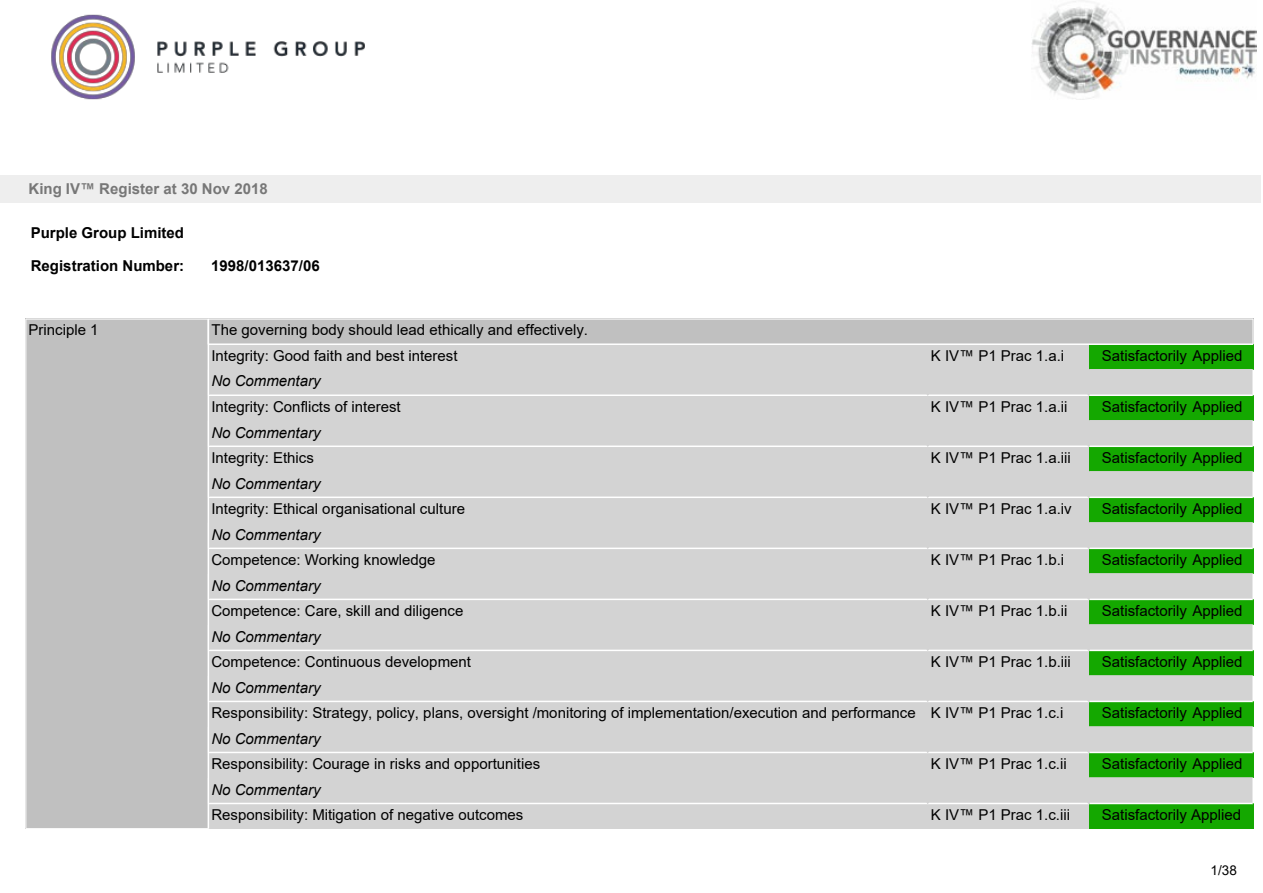
<style>
.page{position:relative;width:1263px;height:893px;background:#fff}
.page>*{position:absolute;margin:0;border:0;box-sizing:border-box;transform-origin:0 0}
.t1{font:15px/25.5px "Arial";color:#000}
.t2{font:italic 15px "Arial";color:#000}
.t3{font:700 15px "Arial";color:#000}
.t4{font:700 15px "Arial";color:#777}
.t5{font:13.5px "Arial";color:#000}
</style>
<div class="page">
<img style="left:51px;top:14px;width:314px;height:86px">
<div style="left:26px;top:319px;width:182px;height:510px;background:#c0c0c0"></div>
<div style="left:208px;top:319px;width:1045px;height:25px;background:#c0c0c0"></div>
<div style="left:208px;top:344px;width:720px;height:26px;background:#d3d3d3"></div>
<div style="left:928px;top:344px;width:161px;height:26px;background:#d3d3d3"></div>
<div style="left:1089px;top:344px;width:164px;height:26px;background:#14a800"></div>
<div style="left:208px;top:395px;width:720px;height:26px;background:#d3d3d3"></div>
<div style="left:928px;top:395px;width:161px;height:26px;background:#d3d3d3"></div>
<div style="left:1089px;top:395px;width:164px;height:26px;background:#14a800"></div>
<div style="left:208px;top:446px;width:720px;height:26px;background:#d3d3d3"></div>
<div style="left:928px;top:446px;width:161px;height:26px;background:#d3d3d3"></div>
<div style="left:1089px;top:446px;width:164px;height:26px;background:#14a800"></div>
<div style="left:208px;top:497px;width:720px;height:26px;background:#d3d3d3"></div>
<div style="left:928px;top:497px;width:161px;height:26px;background:#d3d3d3"></div>
<div style="left:1089px;top:497px;width:164px;height:26px;background:#14a800"></div>
<div style="left:208px;top:548px;width:720px;height:26px;background:#d3d3d3"></div>
<div style="left:928px;top:548px;width:161px;height:26px;background:#d3d3d3"></div>
<div style="left:1089px;top:548px;width:164px;height:26px;background:#14a800"></div>
<div style="left:208px;top:599px;width:720px;height:26px;background:#d3d3d3"></div>
<div style="left:928px;top:599px;width:161px;height:26px;background:#d3d3d3"></div>
<div style="left:1089px;top:599px;width:164px;height:26px;background:#14a800"></div>
<div style="left:208px;top:650px;width:720px;height:26px;background:#d3d3d3"></div>
<div style="left:928px;top:650px;width:161px;height:26px;background:#d3d3d3"></div>
<div style="left:1089px;top:650px;width:164px;height:26px;background:#14a800"></div>
<div style="left:208px;top:701px;width:720px;height:26px;background:#d3d3d3"></div>
<div style="left:928px;top:701px;width:161px;height:26px;background:#d3d3d3"></div>
<div style="left:1089px;top:701px;width:164px;height:26px;background:#14a800"></div>
<div style="left:208px;top:752px;width:720px;height:26px;background:#d3d3d3"></div>
<div style="left:928px;top:752px;width:161px;height:26px;background:#d3d3d3"></div>
<div style="left:1089px;top:752px;width:164px;height:26px;background:#14a800"></div>
<div style="left:208px;top:803px;width:720px;height:26px;background:#d3d3d3"></div>
<div style="left:928px;top:803px;width:161px;height:26px;background:#d3d3d3"></div>
<div style="left:1089px;top:803px;width:164px;height:26px;background:#14a800"></div>
<svg style="left:209px;top:369px;width:1044px;height:27px;background:#d5d5d5"></svg>
<svg style="left:209px;top:420px;width:1044px;height:27px;background:#d5d5d5"></svg>
<svg style="left:209px;top:471px;width:1044px;height:27px;background:#d5d5d5"></svg>
<svg style="left:209px;top:522px;width:1044px;height:27px;background:#d5d5d5"></svg>
<svg style="left:209px;top:573px;width:1044px;height:27px;background:#d5d5d5"></svg>
<svg style="left:209px;top:624px;width:1044px;height:27px;background:#d5d5d5"></svg>
<svg style="left:209px;top:675px;width:1044px;height:27px;background:#d4d5d4"></svg>
<svg style="left:209px;top:726px;width:1044px;height:27px;background:#d4d5d4"></svg>
<svg style="left:209px;top:777px;width:1044px;height:27px;background:#d4d4d4"></svg>
<hr style="left:208px;top:319px;width:1045px;height:1px;background:#fff">
<hr style="left:208px;top:343px;width:1045px;height:2px;background:#fff">
<svg style="left:1252px;top:319px;width:1px;height:25px"></svg>
<hr style="left:26px;top:319px;width:183px;height:1px;background:#fff">
<hr style="left:26px;top:319px;width:1px;height:510px;background:#fff">
<hr style="left:26px;top:828px;width:183px;height:1px;background:#fff">
<hr style="left:208px;top:319px;width:1px;height:510px;background:#fff">
<div style="left:0;top:176px;width:1260px;height:27px;background:#eee"></div>
<img style="left:1032px;top:0;width:224px;height:99px">
<p class="t4" style="left:29px;top:183px;width:241px">King IV™ Register at 30 Nov 2018</p>
<p class="t3" style="left:31px;top:227px;width:155px">Purple Group Limited</p>
<p class="t3" style="left:31px;top:260px;width:155px">Registration Number:</p>
<p class="t3" style="left:211px;top:260px;width:110px">1998/013637/06</p>
<p class="t1" style="left:29px;top:319px;width:72px">Principle 1</p>
<p class="t1" style="left:211px;top:319px;width:378px">The governing body should lead ethically and effectively.<br>Integrity: Good faith and best interest</p>
<p class="t1" style="left:931px;top:344px;width:135px">K IV™ P1 Prac 1.a.i</p>
<p class="t1" style="left:1102px;top:344px;width:142px">Satisfactorily Applied</p>
<p class="t2" style="left:211px;top:375px;width:111px">No Commentary</p>
<p class="t1" style="left:211px;top:395px;width:191px">Integrity: Conflicts of interest</p>
<p class="t1" style="left:931px;top:395px;width:138px">K IV™ P1 Prac 1.a.ii</p>
<p class="t1" style="left:1102px;top:395px;width:142px">Satisfactorily Applied</p>
<p class="t2" style="left:211px;top:427px;width:111px">No Commentary</p>
<p class="t1" style="left:211px;top:446px;width:104px">Integrity: Ethics</p>
<p class="t1" style="left:931px;top:446px;width:142px">K IV™ P1 Prac 1.a.iii</p>
<p class="t1" style="left:1102px;top:446px;width:142px">Satisfactorily Applied</p>
<p class="t2" style="left:211px;top:478px;width:111px">No Commentary</p>
<p class="t1" style="left:211px;top:497px;width:255px">Integrity: Ethical organisational culture</p>
<p class="t1" style="left:931px;top:497px;width:142px">K IV™ P1 Prac 1.a.iv</p>
<p class="t1" style="left:1102px;top:497px;width:142px">Satisfactorily Applied</p>
<p class="t2" style="left:211px;top:529px;width:111px">No Commentary</p>
<p class="t1" style="left:211px;top:549px;width:226px">Competence: Working knowledge</p>
<p class="t1" style="left:931px;top:549px;width:135px">K IV™ P1 Prac 1.b.i</p>
<p class="t1" style="left:1102px;top:549px;width:142px">Satisfactorily Applied</p>
<p class="t2" style="left:211px;top:580px;width:111px">No Commentary</p>
<p class="t1" style="left:211px;top:599px;width:254px">Competence: Care, skill and diligence</p>
<p class="t1" style="left:931px;top:599px;width:138px">K IV™ P1 Prac 1.b.ii</p>
<p class="t1" style="left:1102px;top:599px;width:142px">Satisfactorily Applied</p>
<p class="t2" style="left:211px;top:631px;width:111px">No Commentary</p>
<p class="t1" style="left:211px;top:651px;width:261px">Competence: Continuous development</p>
<p class="t1" style="left:931px;top:651px;width:142px">K IV™ P1 Prac 1.b.iii</p>
<p class="t1" style="left:1102px;top:651px;width:142px">Satisfactorily Applied</p>
<p class="t2" style="left:211px;top:682px;width:111px">No Commentary</p>
<p class="t1" style="left:211px;top:702px;width:853px">Responsibility: Strategy, policy, plans, oversight /monitoring of implementation/execution and performance K IV™ P1 Prac 1.c.i</p>
<p class="t1" style="left:1102px;top:702px;width:142px">Satisfactorily Applied</p>
<p class="t2" style="left:211px;top:733px;width:111px">No Commentary</p>
<p class="t1" style="left:211px;top:753px;width:330px">Responsibility: Courage in risks and opportunities</p>
<p class="t1" style="left:931px;top:753px;width:137px">K IV™ P1 Prac 1.c.ii</p>
<p class="t1" style="left:1102px;top:753px;width:142px">Satisfactorily Applied</p>
<p class="t2" style="left:211px;top:784px;width:111px">No Commentary</p>
<p class="t1" style="left:211px;top:804px;width:314px">Responsibility: Mitigation of negative outcomes</p>
<p class="t1" style="left:931px;top:804px;width:141px">K IV™ P1 Prac 1.c.iii</p>
<p class="t1" style="left:1102px;top:804px;width:141px">Satisfactorily Applied</p>
<p class="t5" style="left:1210px;top:866px;width:28px">1/38</p>
</div>
